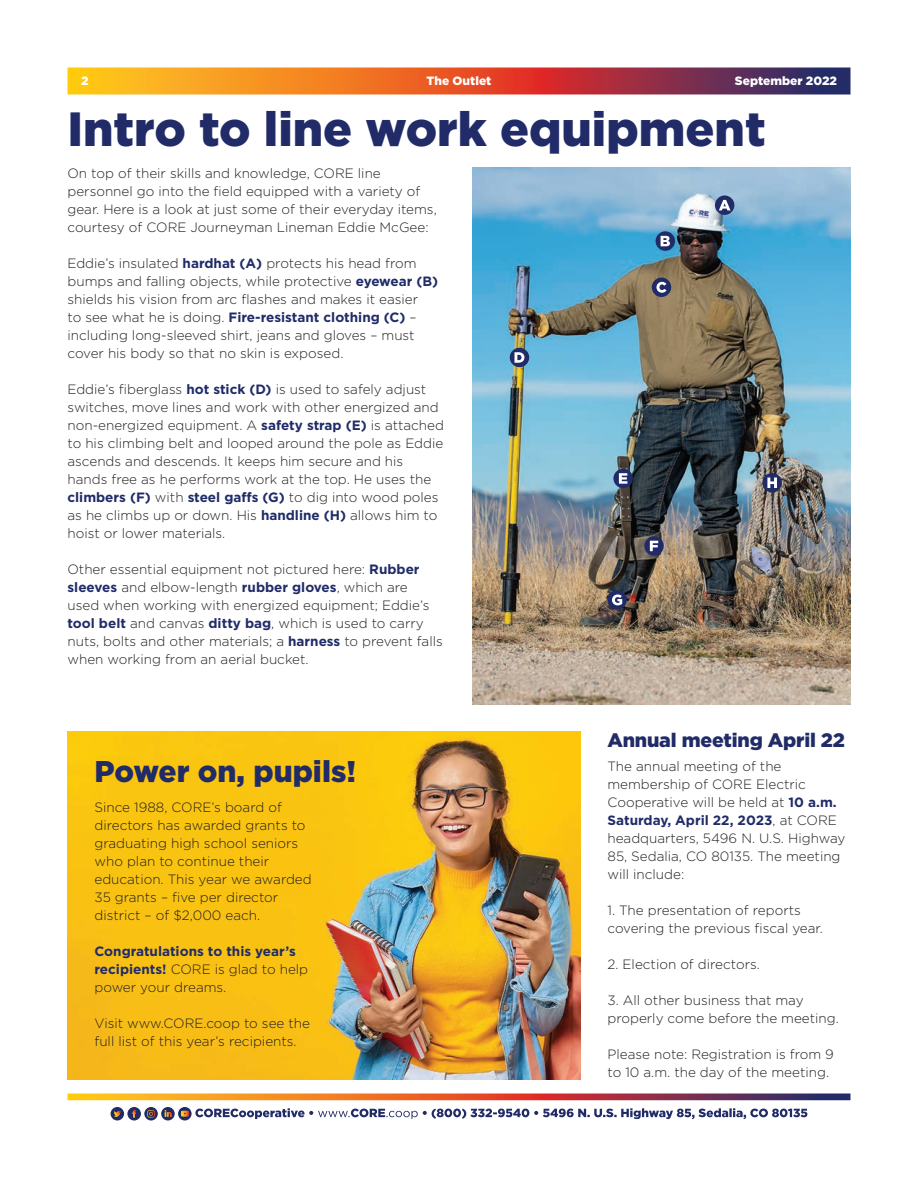
<style>
.page{position:relative;width:918px;height:1188px;background:#fff}
.page>*{position:absolute;margin:0;border:0;box-sizing:border-box;transform-origin:0 0}
.t1{font:900 48px "Gotham";color:#202b68}
.t2{font:900 30px "Gotham";color:#202b68}
.t3{font:900 19.5px "Gotham";letter-spacing:-.01em;color:#202b68}
.t4{font:300 13.5px/18px "Gotham";color:#231f20}
.t5{font:700 13.5px/18px "Gotham";color:#202b68}
.t6{font:900 12px "Gotham";color:#fff}
.s1{font-weight:700;color:#202b68}
.s2{font-weight:300;color:#231f20}
</style>
<div class="page">
<svg style="left:68px;top:1094px;width:782px;height:6px;background:#c26032"></svg>
<div style="left:111px;top:1107px;width:13px;height:13px;background:#202b68;border-radius:50%"></div>
<svg style="left:114px;top:1111px;width:7px;height:6px"></svg>
<div style="left:127px;top:1107px;width:14px;height:13px;background:#202b68;border-radius:50%"></div>
<svg style="left:133px;top:1110px;width:3px;height:7px"></svg>
<div style="left:144px;top:1107px;width:14px;height:13px;background:#202b68;border-radius:50%"></div>
<svg style="left:147px;top:1110px;width:8px;height:8px"></svg>
<svg style="left:161px;top:1107px;width:14px;height:13px"></svg>
<svg style="left:165px;top:1110px;width:7px;height:7px"></svg>
<svg style="left:178px;top:1107px;width:14px;height:13px"></svg>
<svg style="left:181px;top:1111px;width:8px;height:5px"></svg>
<svg style="left:195px;top:1108px;width:612px;height:11px"></svg>
<svg style="left:68px;top:68px;width:782px;height:26px;background:#c26032"></svg>
<img style="left:472px;top:168px;width:378px;height:536px">
<img style="left:68px;top:731px;width:512px;height:349px">
<svg style="left:715px;top:195px;width:19px;height:20px"></svg>
<svg style="left:719px;top:200px;width:12px;height:10px"></svg>
<div style="left:762px;top:473px;width:20px;height:19px;background:#202b68;border-radius:50%"></div>
<svg style="left:767px;top:478px;width:10px;height:10px"></svg>
<div style="left:607px;top:590px;width:20px;height:20px;background:#202b68;border-radius:50%"></div>
<svg style="left:612px;top:594px;width:10px;height:11px"></svg>
<svg style="left:644px;top:536px;width:20px;height:20px"></svg>
<svg style="left:650px;top:541px;width:8px;height:10px"></svg>
<svg style="left:613px;top:469px;width:20px;height:19px"></svg>
<svg style="left:619px;top:473px;width:8px;height:11px"></svg>
<div style="left:510px;top:348px;width:19px;height:19px;background:#202b68;border-radius:50%"></div>
<svg style="left:514px;top:352px;width:10px;height:11px"></svg>
<div style="left:652px;top:278px;width:19px;height:19px;background:#202b68;border-radius:50%"></div>
<svg style="left:656px;top:282px;width:11px;height:11px"></svg>
<svg style="left:656px;top:231px;width:19px;height:20px"></svg>
<svg style="left:661px;top:236px;width:9px;height:10px"></svg>
<p class="t6" style="left:81px;top:72px;width:9px">2</p>
<p class="t6" style="left:427px;top:72px;width:66px">The Outlet</p>
<p class="t6" style="left:735px;top:72px;width:104px">September 2022</p>
<h1 class="t1" style="left:68px;top:96px;width:700px">Intro to line work equipment</h1>
<p class="t4" style="left:68px;top:164px;width:371px">On top of their skills and knowledge, CORE line personnel go into the field equipped with a variety of gear. Here is a look at just some of their everyday items, courtesy of CORE Journeyman Lineman Eddie McGee:</p>
<p class="t4" style="left:68px;top:254px;width:372px">Eddie’s insulated <span class="s1">hardhat (A)</span> protects his head from bumps and falling objects, while protective <span class="s1">eyewear (B) </span>shields his vision from arc flashes and makes it easier<br>to see what he is doing. <span class="s1">Fire-resistant clothing (C)</span> – including long-sleeved shirt, jeans and gloves – must cover his body so that no skin is exposed.</p>
<p class="t4" style="left:68px;top:380px;width:378px">Eddie’s fiberglass <span class="s1">hot stick (D)</span> is used to safely adjust switches, move lines and work with other energized and non-energized equipment. A <span class="s1">safety strap (E)</span> is attached to his climbing belt and looped around the pole as Eddie ascends and descends. It keeps him secure and his hands free as he performs work at the top. He uses the <span class="s1">climbers (F)</span> with <span class="s1">steel gaffs (G)</span> to dig into wood poles as he climbs up or down. His <span class="s1">handline (H)</span> allows him to hoist or lower materials.</p>
<p class="t4" style="left:68px;top:560px;width:377px">Other essential equipment not pictured here: <span class="s1">Rubber sleeves</span> and elbow-length <span class="s1">rubber gloves</span>, which are used when working with energized equipment; Eddie’s <span class="s1">tool belt</span> and canvas <span class="s1">ditty bag</span>, which is used to carry nuts, bolts and other materials; a <span class="s1">harness</span> to prevent falls when working from an aerial bucket.</p>
<h3 class="t3" style="left:608px;top:726px;width:239px">Annual meeting April 22</h3>
<h2 class="t2" style="left:94px;top:751px;width:263px">Power on, pupils!</h2>
<p class="t4" style="left:608px;top:757px;width:240px">The annual meeting of the membership of CORE Electric<br>Cooperative will be held at <span class="s1">10 a.m.<br>Saturday, April 22, 2023</span>, at CORE headquarters, 5496 N. U.S. Highway<br>85, Sedalia, CO 80135. The meeting will include:</p>
<p class="t4" style="left:608px;top:901px;width:217px">1. The presentation of reports covering the previous fiscal year.</p>
<p class="t4" style="left:608px;top:955px;width:154px">2. Election of directors.</p>
<p class="t4" style="left:608px;top:991px;width:233px">3. All other business that may properly come before the meeting.</p>
<p class="t4" style="left:608px;top:1045px;width:228px">Please note: Registration is from 9 to 10 a.m. the day of the meeting.</p>
<p class="t4" style="left:94px;top:798px;width:219px">Since 1988, CORE’s board of directors has awarded grants to graduating high school seniors who plan to continue their education. This year we awarded<br>35 grants – five per director district – of $2,000 each.</p>
<p class="t5" style="left:94px;top:942px;width:215px">Congratulations to this year’s recipients! <span class="s2">CORE is glad to help power your dreams.</span></p>
<p class="t4" style="left:94px;top:1014px;width:217px">Visit www.CORE.coop to see the full list of this year’s recipients.</p>
</div>
